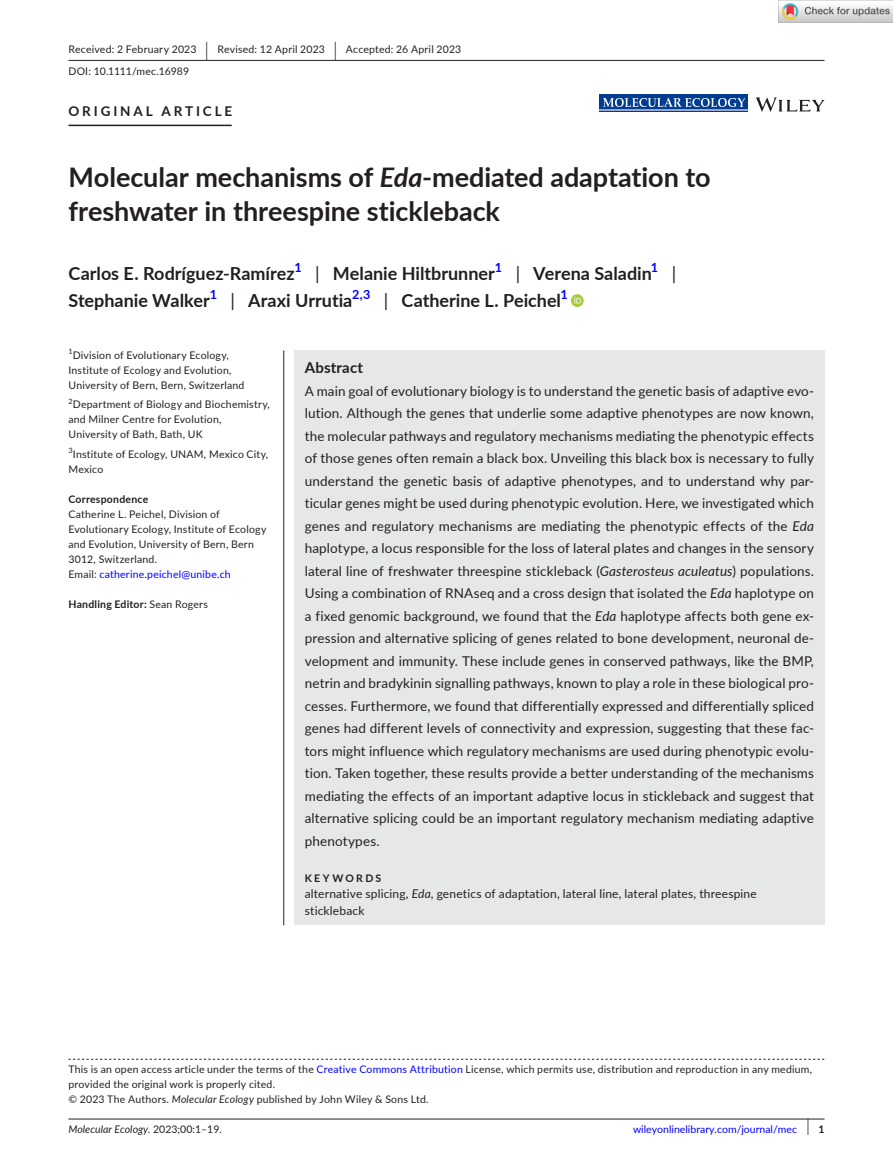
<style>
.page{position:relative;width:893px;height:1174px;background:#fff}
.page>*{position:absolute;margin:0;border:0;box-sizing:border-box;transform-origin:0 0}
.t1{font:700 27px/34.5px "Lato";color:#231f20}
.t2{font:700 18px "Lato";color:#231f20}
.t3{font:18px "Lato";color:#231f20}
.t4{font:700 15px "Lato";letter-spacing:.015em;color:#231f20}
.t5{font:13.5px/22.5px "Lato";letter-spacing:.01em;color:#231f20;text-align:justify}
.t6{font:700 13.5px "Lato";letter-spacing:.215em;color:#231f20}
.t7{font:700 12.6px "Lato";color:#00f}
.t8{font:12px/16.5px "Lato";letter-spacing:.015em;color:#231f20}
.t9{font:10.5px/15px "Lato";letter-spacing:.02em;color:#231f20}
.t10{font:700 10.5px "Lato";letter-spacing:.02em;color:#231f20}
.t11{font:10.5px "Lato";color:#00f}
.t12{font:italic 10.5px "Lato";color:#231f20}
.t13{font:700 10.5px "Lato";letter-spacing:.22em;color:#231f20}
.t14{font:7.35px "Lato";color:#231f20}
.s1{font-size:19.65px}
.s2{font-style:italic}
.s3{font-weight:400}
.s4{color:#00f}
.s5{font-style:normal}
.s6{font-size:17.4px;color:#231f20}
.s7{font-weight:700;color:#231f20}
</style>
<div class="page">
<hr style="left:68px;top:1118px;width:756px;height:1px;background:#231f20">
<svg style="left:756px;top:97px;width:68px;height:15px"></svg>
<div style="left:599px;top:95px;width:149px;height:17px;background:#003d91"></div>
<img style="left:603px;top:98px;width:141px;height:9px">
<hr style="left:599px;top:109px;width:149px;height:2px;background:#96a6d0">
<hr style="left:68px;top:60px;width:756px;height:1px;background:#231f20">
<hr style="left:68px;top:125px;width:164px;height:1px;background:#231f20">
<svg style="left:571px;top:294px;width:13px;height:13px"></svg>
<svg style="left:574px;top:296px;width:7px;height:7px"></svg>
<svg style="left:68px;top:1058px;width:756px;height:1px"></svg>
<div style="left:294px;top:350px;width:530px;height:575px;background:#e6e7e9"></div>
<hr style="left:283px;top:350px;width:1px;height:575px;background:#231f20">
<img style="left:779px;top:0;width:114px;height:23px">
<p class="t9" style="left:68px;top:38px;width:394px;line-height:21.8px">Received: 2 February 2023 <span class="s1">|</span> Revised: 12 April 2023 <span class="s1">|</span> Accepted: 26 April 2023<br>DOI: 10.1111/mec.16989</p>
<p class="t6" style="left:68px;top:101px;width:165px">ORIGINAL ARTICLE</p>
<h1 class="t1" style="left:68px;top:159px;width:644px">Molecular mechanisms of <span class="s2">Eda</span>-mediated adaptation to freshwater in threespine stickleback</h1>
<h2 class="t2" style="left:68px;top:260px;width:228px">Carlos E. Rodríguez-Ramírez</h2>
<p class="t7" style="left:294px;top:258px;width:9px">1</p>
<h2 class="t2" style="left:315px;top:260px;width:181px"><span class="s3">|</span> Melanie Hiltbrunner</h2>
<p class="t7" style="left:495px;top:258px;width:9px">1</p>
<h2 class="t2" style="left:516px;top:260px;width:138px"><span class="s3">|</span> Verena Saladin</h2>
<p class="t7" style="left:651px;top:258px;width:9px">1</p>
<h2 class="t3" style="left:672px;top:260px;width:6px">|</h2>
<h2 class="t2" style="left:68px;top:287px;width:143px">Stephanie Walker</h2>
<p class="t7" style="left:210px;top:285px;width:9px">1</p>
<h2 class="t2" style="left:230px;top:287px;width:123px"><span class="s3">|</span> Araxi Urrutia</h2>
<p class="t7" style="left:352px;top:285px;width:20px">2,3</p>
<h2 class="t2" style="left:384px;top:287px;width:179px"><span class="s3">|</span> Catherine L. Peichel</h2>
<p class="t7" style="left:561px;top:285px;width:9px">1</p>
<p class="t14" style="left:68px;top:346px;width:6px">1</p>
<p class="t9" style="left:68px;top:347px;width:178px;text-indent:4px">Division of Evolutionary Ecology,<br>Institute of Ecology and Evolution,<br>University of Bern, Bern, Switzerland</p>
<p class="t14" style="left:68px;top:396px;width:6px">2</p>
<p class="t9" style="left:68px;top:397px;width:203px;text-indent:4px">Department of Biology and Biochemistry, and Milner Centre for Evolution,<br>University of Bath, Bath, UK</p>
<p class="t9" style="left:68px;top:446px;width:201px"><sup>3</sup>Institute of Ecology, UNAM, Mexico City,<br>Mexico</p>
<p class="t10" style="left:68px;top:491px;width:81px">Correspondence</p>
<p class="t9" style="left:68px;top:506px;width:200px">Catherine L. Peichel, Division of Evolutionary Ecology, Institute of Ecology and Evolution, University of Bern, Bern 3012, Switzerland.<br>Email: <span class="s4">catherine.peichel@unibe.ch</span></p>
<p class="t10" style="left:68px;top:596px;width:141px">Handling Editor: <span class="s3">Sean Rogers</span></p>
<p class="t4" style="left:305px;top:356px;width:60px">Abstract</p>
<p class="t5" style="left:305px;top:379px;width:511px">A main goal of evolutionary biology is to understand the genetic basis of adaptive evo&shy;lution. Although the genes that underlie some adaptive phenotypes are now known, the molecular pathways and regulatory mechanisms mediating the phenotypic effects of those genes often remain a black box. Unveiling this black box is necessary to fully understand the genetic basis of adaptive phenotypes, and to understand why par&shy;ticular genes might be used during phenotypic evolution. Here, we investigated which genes and regulatory mechanisms are mediating the phenotypic effects of the <span class="s2">Eda </span>haplotype, a locus responsible for the loss of lateral plates and changes in the sensory lateral line of freshwater threespine stickleback (<span class="s2">Gasterosteus aculeatus</span>) populations.<br>Using a combination of RNAseq and a cross design that isolated the <span class="s2">Eda</span> haplotype on a fixed genomic background, we found that the <span class="s2">Eda</span> haplotype affects both gene ex&shy;pression and alternative splicing of genes related to bone development, neuronal de&shy;velopment and immunity. These include genes in conserved pathways, like the BMP, netrin and bradykinin signalling pathways, known to play a role in these biological pro&shy;cesses. Furthermore, we found that differentially expressed and differentially spliced genes had different levels of connectivity and expression, suggesting that these fac&shy;tors might influence which regulatory mechanisms are used during phenotypic evolu&shy;tion. Taken together, these results provide a better understanding of the mechanisms mediating the effects of an important adaptive locus in stickleback and suggest that alternative splicing could be an important regulatory mechanism mediating adaptive phenotypes.</p>
<p class="t13" style="left:305px;top:870px;width:78px">KEYWORDS</p>
<p class="t8" style="left:305px;top:885px;width:454px">alternative splicing, <span class="s2">Eda</span>, genetics of adaptation, lateral line, lateral plates, threespine stickleback</p>
<p class="t9" style="left:68px;top:1061px;width:745px">This is an open access article under the terms of the <span class="s4">Creative Commons Attribution</span> License, which permits use, distribution and reproduction in any medium, provided the original work is properly cited.<br>© 2023 The Authors. <span class="s2">Molecular Ecology</span> published by John Wiley &amp; Sons Ltd.</p>
<p class="t12" style="left:68px;top:1121px;width:155px">Molecular Ecology. <span class="s5">2023;00:1–19.</span></p>
<p class="t11" style="left:633px;top:1121px;width:193px">wileyonlinelibrary.com/journal/mec <span class="s6">|</span> <span class="s7">1</span></p>
</div>
